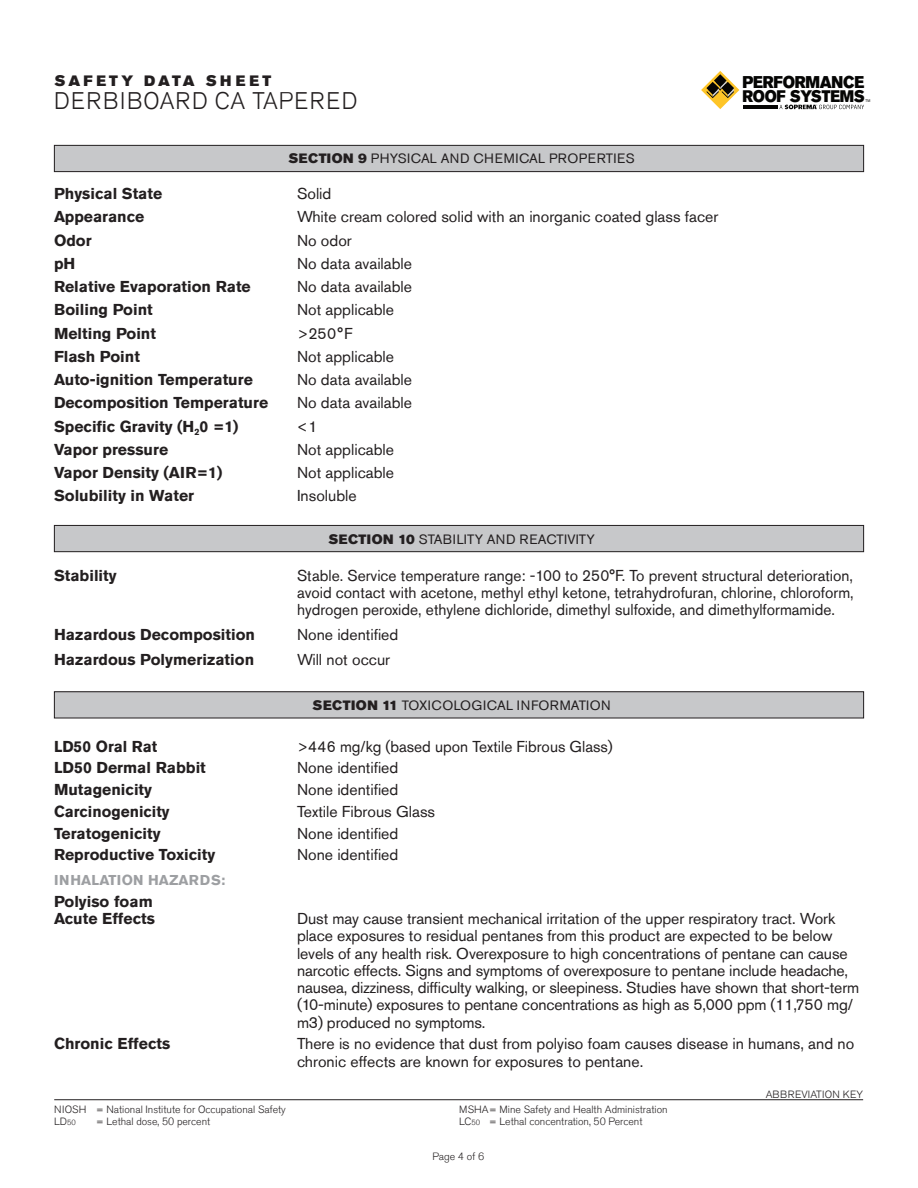
<style>
.page{position:relative;width:918px;height:1188px;background:#fff}
.page>*{position:absolute;margin:0;border:0;box-sizing:border-box;transform-origin:0 0}
.t1{font:300 24px "Akzidenz Grotesk Std";letter-spacing:.065em;color:#231f20;scale:.95 1}
.t2{font:16.95px "Akzidenz Grotesk Std Super";letter-spacing:-.01em;color:#050504;scale:.9 1}
.t3{font:16.65px "Akzidenz Grotesk Std Super";letter-spacing:-.02em;color:#050504;scale:.9 1}
.t4{font:15.75px/17.2px "Akzidenz Grotesk Std";color:#231f20}
.t5{font:700 15.75px/17.2px "Akzidenz Grotesk Std";color:#231f20}
.t6{font:15px "Akzidenz Grotesk Std Super";letter-spacing:.215em;color:#231f20}
.t7{font:700 14.25px "Akzidenz Grotesk Std";letter-spacing:.015em;color:#9d9fa2}
.t8{font:13.5px "Akzidenz Grotesk Std";letter-spacing:.025em;color:#231f20}
.t9{font:300 10.5px "Akzidenz Grotesk Std";color:#231f20}
.t10{font:3.9px "Akzidenz Grotesk Std";color:#050504;scale:.9 1}
.s1{font-family:"Akzidenz Grotesk Std Super"}
.s2{font-size:7.5px}
</style>
<div class="page">
<svg style="left:701px;top:71px;width:38px;height:38px"></svg>
<svg style="left:779px;top:105px;width:85px;height:4px"></svg>
<hr style="left:743px;top:109px;width:34px;height:1px;background:#050504">
<hr style="left:743px;top:105px;width:34px;height:3px;background:#050504">
<div style="left:54px;top:692px;width:810px;height:26px;background:#c7c8ca"></div>
<div style="left:54px;top:691px;width:810px;height:27px;border:1px solid #231f20"></div>
<div style="left:54px;top:525px;width:810px;height:27px;background:#c7c8ca"></div>
<div style="left:54px;top:525px;width:810px;height:27px;border:1px solid #231f20"></div>
<div style="left:54px;top:145px;width:810px;height:27px;background:#c7c8ca"></div>
<div style="left:54px;top:145px;width:810px;height:27px;border:1px solid #231f20"></div>
<hr style="left:54px;top:1099px;width:809px;height:1px;background:#231f20">
<p class="t6" style="left:55px;top:72px;width:218px">SAFETY DATA SHEET</p>
<p class="t2" style="left:742px;top:72px;width:137px">PERFORMANCE</p>
<p class="t3" style="left:743px;top:86px;width:137px">ROOF SYSTEMS</p>
<p class="t10" style="left:866px;top:98px;width:7px">TM</p>
<h1 class="t1" style="left:54px;top:87px;width:321px">DERBIBOARD CA TAPERED</h1>
<p class="t8" style="left:289px;top:151px;width:348px"><span class="s1">SECTION 9</span> PHYSICAL AND CHEMICAL PROPERTIES</p>
<p class="t5" style="left:54px;top:185px;width:110px">Physical State</p>
<p class="t4" style="left:297px;top:185px;width:36px">Solid</p>
<p class="t5" style="left:54px;top:208px;width:92px">Appearance</p>
<p class="t4" style="left:297px;top:208px;width:423px">White cream colored solid with an inorganic coated glass facer</p>
<p class="t5" style="left:54px;top:232px;width:39px">Odor</p>
<p class="t4" style="left:297px;top:231px;width:56px">No odor</p>
<p class="t5" style="left:54px;top:255px;width:23px">pH</p>
<p class="t4" style="left:297px;top:255px;width:117px">No data available</p>
<p class="t5" style="left:54px;top:278px;width:198px">Relative Evaporation Rate</p>
<p class="t4" style="left:297px;top:278px;width:117px">No data available</p>
<p class="t5" style="left:54px;top:301px;width:100px">Boiling Point</p>
<p class="t4" style="left:297px;top:301px;width:99px">Not applicable</p>
<p class="t5" style="left:54px;top:325px;width:104px">Melting Point</p>
<p class="t4" style="left:297px;top:324px;width:57px">&gt;250°F</p>
<p class="t5" style="left:54px;top:348px;width:87px">Flash Point</p>
<p class="t4" style="left:297px;top:348px;width:99px">Not applicable</p>
<p class="t5" style="left:54px;top:371px;width:200px">Auto-ignition Temperature</p>
<p class="t4" style="left:297px;top:371px;width:117px">No data available</p>
<p class="t5" style="left:54px;top:394px;width:216px">Decomposition Temperature</p>
<p class="t4" style="left:297px;top:394px;width:117px">No data available</p>
<p class="t5" style="left:54px;top:418px;width:186px">Specific Gravity (H<sub>2</sub>0 =1)</p>
<p class="t4" style="left:297px;top:417px;width:22px">&lt;1</p>
<p class="t5" style="left:54px;top:441px;width:116px">Vapor pressure</p>
<p class="t4" style="left:297px;top:441px;width:99px">Not applicable</p>
<p class="t5" style="left:54px;top:464px;width:170px">Vapor Density (AIR=1)</p>
<p class="t4" style="left:297px;top:464px;width:99px">Not applicable</p>
<p class="t5" style="left:54px;top:487px;width:142px">Solubility in Water</p>
<p class="t4" style="left:297px;top:487px;width:61px">Insoluble</p>
<p class="t8" style="left:328px;top:531px;width:268px"><span class="s1">SECTION 10</span> STABILITY AND REACTIVITY</p>
<p class="t5" style="left:54px;top:567px;width:64px">Stability</p>
<p class="t4" style="left:297px;top:566px;width:558px;text-align:justify">Stable. Service temperature range: -100 to 250°F. To prevent structural deterioration, avoid contact with acetone, methyl ethyl ketone, tetrahydrofuran, chlorine, chloroform, hydrogen peroxide, ethylene dichloride, dimethyl sulfoxide, and dimethylformamide.</p>
<p class="t5" style="left:54px;top:626px;width:203px">Hazardous Decomposition</p>
<p class="t4" style="left:297px;top:626px;width:103px">None identified</p>
<p class="t5" style="left:54px;top:651px;width:202px">Hazardous Polymerization</p>
<p class="t4" style="left:297px;top:650px;width:95px">Will not occur</p>
<p class="t8" style="left:313px;top:697px;width:300px"><span class="s1">SECTION 11</span> TOXICOLOGICAL INFORMATION</p>
<p class="t5" style="left:54px;top:738px;width:105px">LD50 Oral Rat</p>
<p class="t4" style="left:297px;top:738px;width:317px">&gt;446 mg/kg (based upon Textile Fibrous Glass)</p>
<p class="t5" style="left:54px;top:759px;width:153px">LD50 Dermal Rabbit</p>
<p class="t4" style="left:297px;top:759px;width:103px">None identified</p>
<p class="t5" style="left:54px;top:781px;width:100px">Mutagenicity</p>
<p class="t4" style="left:297px;top:781px;width:103px">None identified</p>
<p class="t5" style="left:54px;top:803px;width:117px">Carcinogenicity</p>
<p class="t4" style="left:297px;top:803px;width:140px">Textile Fibrous Glass</p>
<p class="t5" style="left:54px;top:825px;width:108px">Teratogenicity</p>
<p class="t4" style="left:297px;top:825px;width:103px">None identified</p>
<p class="t5" style="left:54px;top:846px;width:163px">Reproductive Toxicity</p>
<p class="t4" style="left:297px;top:846px;width:103px">None identified</p>
<p class="t7" style="left:54px;top:872px;width:173px">INHALATION HAZARDS:</p>
<p class="t5" style="left:54px;top:893px;width:102px">Polyiso foam<br>Acute Effects</p>
<p class="t4" style="left:297px;top:910px;width:564px">Dust may cause transient mechanical irritation of the upper respiratory tract. Work place exposures to residual pentanes from this product are expected to be below levels of any health risk. Overexposure to high concentrations of pentane can cause narcotic effects. Signs and symptoms of overexposure to pentane include headache, nausea, dizziness, difficulty walking, or sleepiness. Studies have shown that short-term (10-minute) exposures to pentane concentrations as high as 5,000 ppm (11,750 mg/ m3) produced no symptoms.</p>
<p class="t5" style="left:54px;top:1035px;width:118px">Chronic Effects</p>
<p class="t4" style="left:297px;top:1035px;width:559px">There is no evidence that dust from polyiso foam causes disease in humans, and no chronic effects are known for exposures to pentane.</p>
<p class="t9" style="left:766px;top:1088px;width:99px">ABBREVIATION KEY</p>
<p class="t9" style="left:54px;top:1104px;width:233px">NIOSH = National Institute for Occupational Safety</p>
<p class="t9" style="left:459px;top:1104px;width:210px">MSHA= Mine Safety and Health Administration</p>
<p class="t9" style="left:54px;top:1115px;width:23px">LD<span class="s2">50</span></p>
<p class="t9" style="left:96px;top:1115px;width:116px">= Lethal dose, 50 percent</p>
<p class="t9" style="left:459px;top:1115px;width:185px">LC<span class="s2">50</span> = Lethal concentration, 50 Percent</p>
<p class="t9" style="left:433px;top:1151px;width:53px">Page 4 of 6</p>
</div>
